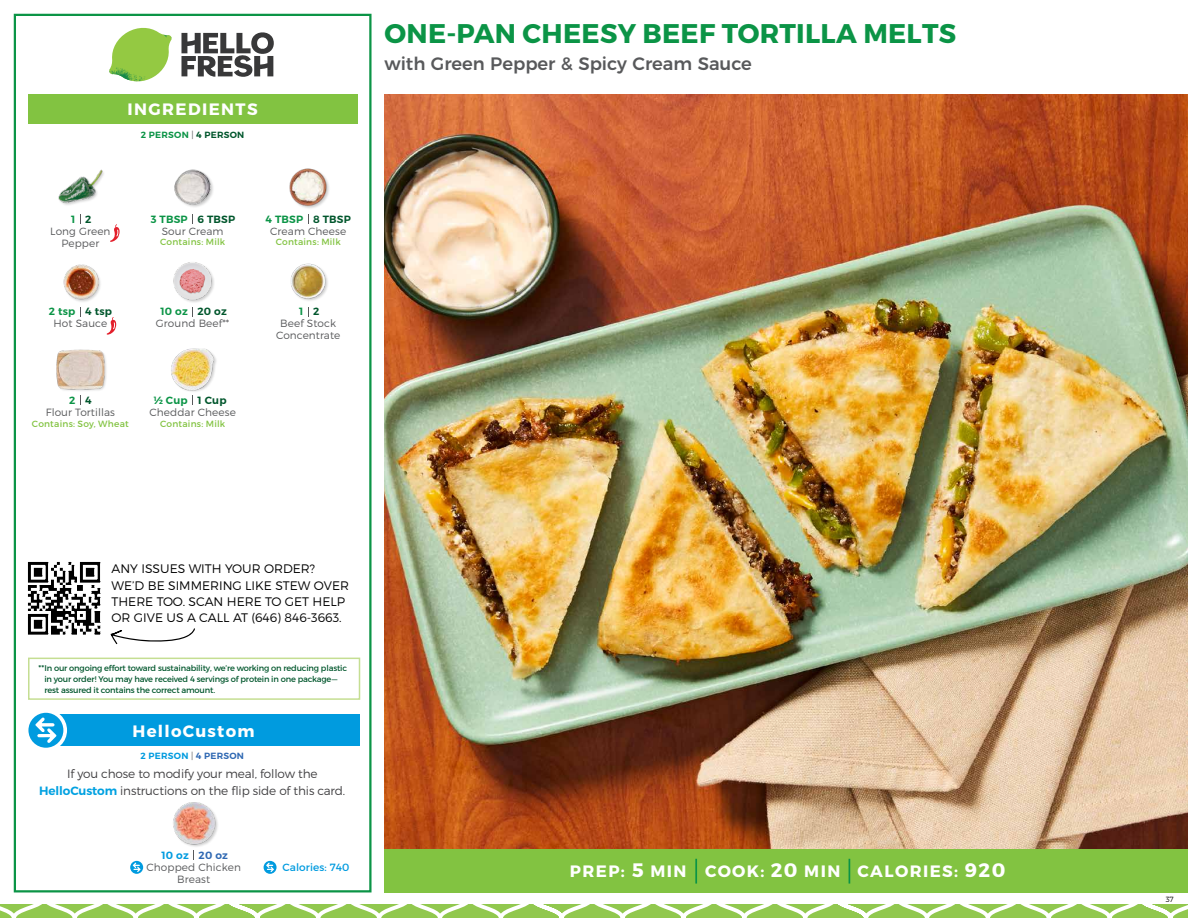
<style>
.page{position:relative;width:1188px;height:918px;background:#fff}
.page>*{position:absolute;margin:0;border:0;box-sizing:border-box;transform-origin:0 0}
.t1{font:700 27px "Montserrat";letter-spacing:.01em;color:#0b9446}
.t2{font:500 18px "Montserrat";color:#58595b}
.t3{font:700 16.5px "Montserrat";letter-spacing:.085em;color:#fff}
.t4{font:300 12.3px/16px "Montserrat";color:#000}
.t5{font:300 12px/16.5px "Montserrat";letter-spacing:-.01em;color:#414042;text-align:center}
.t6{font:300 10.5px/12px "Montserrat";letter-spacing:.01em;color:#58595b;text-align:center}
.t7{font:600 10.5px "Montserrat";letter-spacing:.02em;color:#00562c}
.t8{font:600 10.5px "Montserrat";letter-spacing:.02em;color:#0b9446}
.t9{font:10.5px "Montserrat";letter-spacing:.01em;color:#009bdf}
.t10{font:600 10.5px "Montserrat";letter-spacing:.02em;color:#009bdf}
.t11{font:9px "Montserrat";letter-spacing:.02em;color:#82c341}
.t12{font:600 9px "Montserrat";letter-spacing:.03em;color:#0b9446}
.t13{font:600 9px "Montserrat";letter-spacing:.03em;color:#009bdf}
.t14{font:8.25px/11.2px "Montserrat";letter-spacing:-.02em;color:#00562c}
.t15{font:300 7.5px "Montserrat";color:#000}
.s1{font-weight:300;color:#58595b}
.s2{color:#00562c}
.s3{font-size:8.4px}
.s4{font-weight:600;color:#00a1e1}
.s5{color:#3069b3}
.s6{font-size:19.5px}
</style>
<div class="page">
<svg style="left:0;top:904px;width:1188px;height:14px"></svg>
<div style="left:384px;top:849px;width:804px;height:43px;background:#82c341"></div>
<svg style="left:181px;top:32px;width:93px;height:45px"></svg>
<svg style="left:114px;top:28px;width:55px;height:36px"></svg>
<img style="left:143px;top:28px;width:29px;height:24px">
<img style="left:112px;top:48px;width:54px;height:10px">
<img style="left:109px;top:52px;width:55px;height:30px">
<img style="left:142px;top:58px;width:24px;height:23px">
<div style="left:28px;top:94px;width:330px;height:30px;background:#82c341"></div>
<div style="left:14px;top:14px;width:358px;height:878px;border:2px solid #0b9446"></div>
<img style="left:384px;top:94px;width:804px;height:755px">
<img style="left:173px;top:262px;width:41px;height:40px">
<img style="left:290px;top:263px;width:38px;height:38px">
<img style="left:174px;top:169px;width:39px;height:38px">
<img style="left:289px;top:168px;width:40px;height:41px">
<img style="left:63px;top:264px;width:38px;height:38px">
<img style="left:58px;top:169px;width:46px;height:36px">
<div style="left:171px;top:349px;width:47px;height:44px;background:#000;opacity:.2"></div>
<img style="left:171px;top:348px;width:47px;height:43px">
<img style="left:56px;top:349px;width:50px;height:42px">
<div style="left:173px;top:803px;width:46px;height:45px;background:#000;opacity:.2"></div>
<img style="left:173px;top:802px;width:46px;height:43px">
<svg style="left:110px;top:224px;width:10px;height:18px"></svg>
<svg style="left:107px;top:317px;width:9px;height:18px"></svg>
<div style="left:28px;top:658px;width:332px;height:42px;border:2px solid #c5de92"></div>
<div style="left:33px;top:714px;width:327px;height:32px;background:#009bdf"></div>
<div style="left:25px;top:709px;width:42px;height:42px;background:#fff;border-radius:50%"></div>
<div style="left:28px;top:713px;width:35px;height:35px;background:#009bdf;border-radius:50%"></div>
<svg style="left:35px;top:717px;width:22px;height:26px"></svg>
<svg style="left:264px;top:861px;width:13px;height:13px"></svg>
<svg style="left:266px;top:863px;width:8px;height:9px"></svg>
<svg style="left:130px;top:861px;width:13px;height:13px"></svg>
<svg style="left:133px;top:863px;width:8px;height:9px"></svg>
<hr style="left:695px;top:859px;width:2px;height:25px;background:#0b9446">
<svg style="left:849px;top:859px;width:1px;height:25px"></svg>
<img style="left:27px;top:561px;width:74px;height:74px">
<svg style="left:111px;top:628px;width:84px;height:16px"></svg>
<h3 class="t3" style="left:128px;top:99px;width:132px">INGREDIENTS</h3>
<p class="t12" style="left:141px;top:129px;width:105px">2 PERSON <span class="s1">|</span> <span class="s2">4 PERSON</span></p>
<p class="t8" style="left:71px;top:212px;width:6px">1</p>
<p class="t7" style="left:85px;top:212px;width:8px">2</p>
<p class="t8" style="left:151px;top:212px;width:38px">3 TBSP</p>
<p class="t8" style="left:266px;top:212px;width:39px">4 TBSP</p>
<p class="t7" style="left:198px;top:212px;width:39px">6 TBSP</p>
<p class="t7" style="left:313px;top:212px;width:39px">8 TBSP</p>
<p class="t6" style="left:50px;top:225px;width:62px">Long Green<br>Pepper</p>
<p class="t6" style="left:162px;top:225px;width:63px">Sour Cream</p>
<p class="t11" style="left:160px;top:237px;width:67px">Contains: Milk</p>
<p class="t6" style="left:270px;top:225px;width:78px">Cream Cheese</p>
<p class="t11" style="left:276px;top:237px;width:67px">Contains: Milk</p>
<p class="t8" style="left:49px;top:305px;width:28px">2 tsp</p>
<p class="t7" style="left:85px;top:305px;width:28px">4 tsp</p>
<p class="t7" style="left:198px;top:305px;width:31px">20 oz</p>
<p class="t7" style="left:313px;top:305px;width:8px">2</p>
<p class="t8" style="left:160px;top:305px;width:29px">10 oz</p>
<p class="t8" style="left:299px;top:305px;width:6px">1</p>
<p class="t6" style="left:54px;top:317px;width:55px">Hot Sauce</p>
<p class="t6" style="left:156px;top:317px;width:75px">Ground Beef**</p>
<p class="t6" style="left:276px;top:317px;width:66px">Beef Stock<br>Concentrate</p>
<p class="t8" style="left:69px;top:394px;width:8px">2</p>
<p class="t7" style="left:85px;top:394px;width:8px">4</p>
<p class="t8" style="left:154px;top:394px;width:36px">½ Cup</p>
<p class="t7" style="left:198px;top:394px;width:31px">1 Cup</p>
<p class="t6" style="left:46px;top:406px;width:71px">Flour Tortillas</p>
<p class="t11" style="left:32px;top:418px;width:98px">Contains: Soy, Wheat</p>
<p class="t6" style="left:149px;top:406px;width:88px">Cheddar Cheese</p>
<p class="t11" style="left:160px;top:418px;width:67px">Contains: Milk</p>
<h1 class="t1" style="left:385px;top:17px;width:573px">ONE-PAN CHEESY BEEF TORTILLA MELTS</h1>
<h2 class="t2" style="left:384px;top:49px;width:369px">with Green Pepper &amp; Spicy Cream Sauce</h2>
<h3 class="t4" style="left:112px;top:561px;width:239px">ANY ISSUES WITH YOUR ORDER?<br>WE’D BE SIMMERING LIKE STEW OVER<br>THERE TOO. SCAN HERE TO GET HELP<br>OR GIVE US A CALL AT (646) 846-3663.</h3>
<p class="t14" style="left:44px;top:662px;width:304px;text-indent:-6px"><span class="s3">**</span>In our ongoing effort toward sustainability, we’re working on reducing plastic in your order! You may have received 4 servings of protein in one package— rest assured it contains the correct amount.</p>
<h3 class="t3" style="left:133px;top:721px;width:123px">HelloCustom</h3>
<h3 class="t5" style="left:39px;top:766px;width:308px">If you chose to modify your meal, follow the<br><span class="s4">HelloCustom</span> instructions on the flip side of this card.</h3>
<p class="t13" style="left:141px;top:750px;width:105px">2 PERSON <span class="s1">|</span> <span class="s5">4 PERSON</span></p>
<p class="t10" style="left:162px;top:848px;width:68px">10 oz <span class="s5">20 oz</span></p>
<p class="t6" style="left:146px;top:861px;width:96px">Chopped Chicken<br>Breast</p>
<p class="t9" style="left:282px;top:860px;width:69px">Calories: 740</p>
<h3 class="t3" style="left:570px;top:861px;width:437px">PREP: <span class="s6">5</span> MIN COOK: <span class="s6">20</span> MIN CALORIES: <span class="s6">920</span></h3>
<p class="t15" style="left:1166px;top:895px;width:9px">37</p>
</div>
